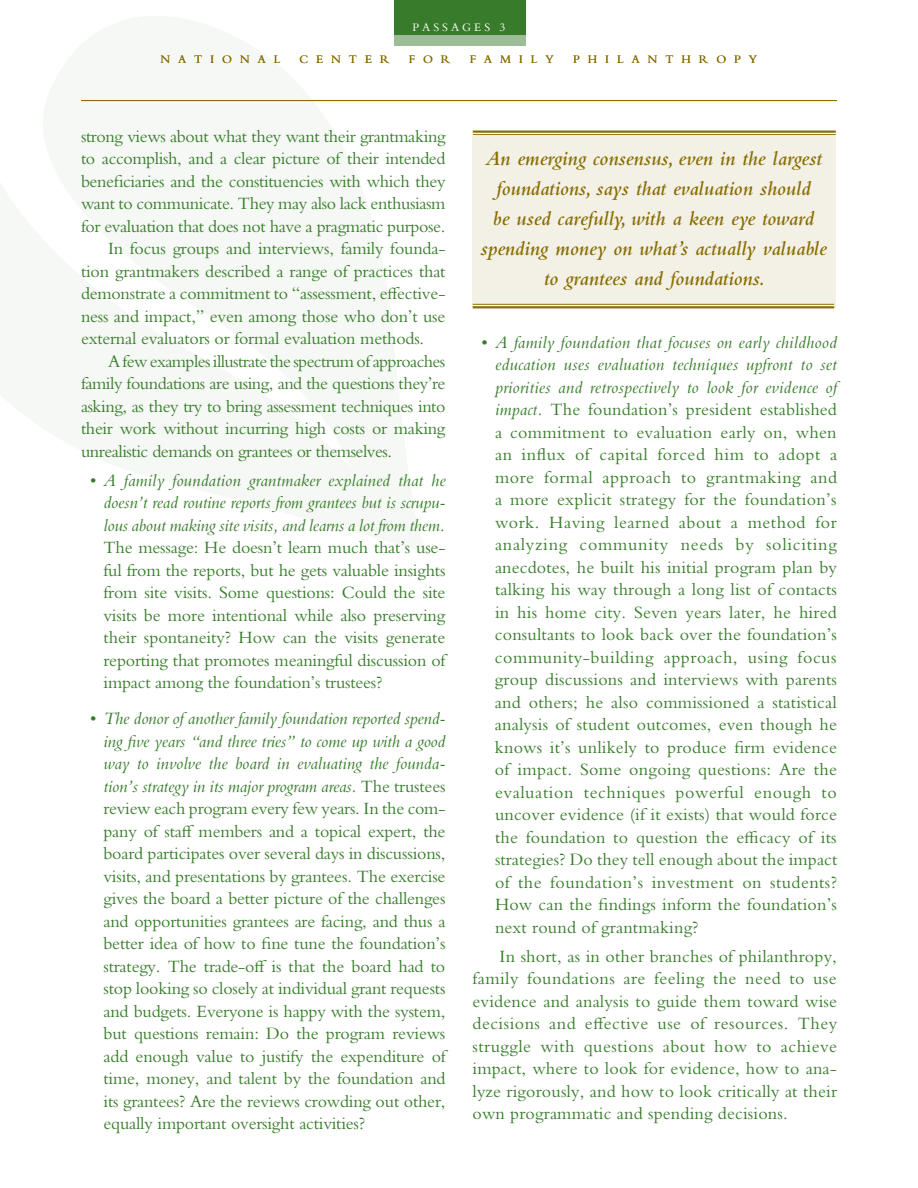
<style>
.page{position:relative;width:918px;height:1188px;background:#fff}
.page>*{position:absolute;margin:0;border:0;box-sizing:border-box;transform-origin:0 0}
.t1{font:italic 600 21px/30px "Bembo Std";color:#886d00;text-align:center}
.t2{font:18px/22.5px "Bembo Std";letter-spacing:-.015em;color:#387c2b;text-align:justify}
.t3{font:italic 18px/22.5px "Bembo Std";letter-spacing:-.01em;color:#387c2b;text-align:justify}
.t4{font:18px "Bembo Std";letter-spacing:-.035em;color:#387c2b}
.t5{font:12px "Bembo Std";letter-spacing:.66em;color:#886d00}
.t6{font:12px "Bembo Std";letter-spacing:.25em;color:#fff}
.s1{font-style:normal}
.s2{font-style:italic}
</style>
<div class="page">
<svg style="left:0;top:16px;width:427px;height:538px;fill:#f5f8f4"></svg>
<div style="left:394px;top:0;width:132px;height:45px;background:#9cbd95"></div>
<div style="left:394px;top:0;width:132px;height:35px;background:#387c2b"></div>
<hr style="left:81px;top:100px;width:756px;height:1px;background:#886d00">
<div style="left:473px;top:136px;width:363px;height:172px;background:#f3f0e6"></div>
<hr style="left:473px;top:130px;width:363px;height:3px;background:#886d00">
<hr style="left:473px;top:134px;width:363px;height:1px;background:#886d00">
<hr style="left:473px;top:304px;width:361px;height:4px;background:#fff">
<hr style="left:473px;top:304px;width:361px;height:1px;background:#886d00">
<hr style="left:473px;top:306px;width:361px;height:2px;background:#886d00">
<p class="t6" style="left:413px;top:20px;width:94px">PASSAGES 3</p>
<p class="t5" style="left:161px;top:52px;width:121px">NATIONAL</p>
<p class="t5" style="left:300px;top:52px;width:92px">CENTER</p>
<p class="t5" style="left:409px;top:52px;width:43px">FOR</p>
<p class="t5" style="left:470px;top:52px;width:86px">FAMILY</p>
<p class="t5" style="left:573px;top:52px;width:186px">PHILANTHROPY</p>
<p class="t2" style="left:81px;top:124px;width:366px">strong views about what they want their grantmaking</p>
<p class="t2" style="left:81px;top:147px;width:366px">to accomplish, and a clear picture of their intended</p>
<p class="t2" style="left:81px;top:169px;width:366px">beneficiaries and the constituencies with which they</p>
<p class="t2" style="left:81px;top:192px;width:366px">want to communicate. They may also lack enthusiasm</p>
<p class="t2" style="left:81px;top:214px;width:366px">for evaluation that does not have a pragmatic purpose.</p>
<p class="t2" style="left:108px;top:237px;width:339px">In focus groups and interviews, family founda-</p>
<p class="t2" style="left:81px;top:259px;width:366px">tion grantmakers described a range of practices that</p>
<p class="t2" style="left:81px;top:282px;width:366px">demonstrate a commitment to “assessment, effective-</p>
<p class="t2" style="left:81px;top:304px;width:366px">ness and impact,” even among those who don’t use</p>
<p class="t2" style="left:81px;top:327px;width:345px">external evaluators or formal evaluation methods.</p>
<p class="t4" style="left:108px;top:351px;width:339px">A few examples illustrate the spectrum of approaches</p>
<p class="t2" style="left:81px;top:372px;width:366px">family foundations are using, and the questions they’re</p>
<p class="t2" style="left:81px;top:394px;width:366px">asking, as they try to bring assessment techniques into</p>
<p class="t2" style="left:81px;top:417px;width:366px">their work without incurring high costs or making</p>
<p class="t2" style="left:81px;top:439px;width:313px">unrealistic demands on grantees or themselves.</p>
<p class="t3" style="left:104px;top:469px;width:344px;text-indent:-14px"><span class="s1">•</span> A family foundation grantmaker explained that he doesn’t read routine reports from grantees but is scrupu&shy;lous about making site visits, and learns a lot from them.</p>
<p class="t2" style="left:104px;top:536px;width:343px">The message: He doesn’t learn much that’s use&shy;ful from the reports, but he gets valuable insights from site visits. Some questions: Could the site visits be more intentional while also preserving their spontaneity? How can the visits generate reporting that promotes meaningful discussion of impact among the foundation’s trustees?</p>
<p class="t2" style="left:104px;top:707px;width:344px;text-indent:-14px">• <span class="s2">The donor of another family foundation reported spend&shy;ing five years “and three tries” to come up with a good way to involve the board in evaluating the founda&shy;tion’s strategy in its major program areas.</span> The trustees review each program every few years. In the com&shy;pany of staff members and a topical expert, the board participates over several days in discussions, visits, and presentations by grantees<span class="s2">.</span> The exercise gives the board a better picture of the challenges and opportunities grantees are facing, and thus a better idea of how to fine tune the foundation’s strategy. The trade-off is that the board had to stop looking so closely at individual grant requests and budgets. Everyone is happy with the system, but questions remain: Do the program reviews add enough value to justify the expenditure of time, money, and talent by the foundation and its grantees? Are the reviews crowding out other, equally important oversight activities?</p>
<p class="t1" style="left:480px;top:143px;width:348px">An emerging consensus, even in the largest foundations, says that evaluation should<br>be used carefully, with a keen eye toward spending money on what’s actually valuable to grantees and foundations.</p>
<p class="t2" style="left:495px;top:330px;width:344px;text-indent:-13px">• <span class="s2">A family foundation that focuses on early childhood education uses evaluation techniques upfront to set priorities and retrospectively to look for evidence of impact.</span> The foundation’s president established a commitment to evaluation early on, when an influx of capital forced him to adopt a more formal approach to grantmaking and a more explicit strategy for the foundation’s work. Having learned about a method for analyzing community needs by soliciting anecdotes, he built his initial program plan by talking his way through a long list of contacts in his home city. Seven years later, he hired consultants to look back over the foundation’s community-building approach, using focus group discussions and interviews with parents and others; he also commissioned a statistical analysis of student outcomes, even though he knows it’s unlikely to produce firm evidence of impact. Some ongoing questions: Are the evaluation techniques powerful enough to uncover evidence (if it exists) that would force the foundation to question the efficacy of its strategies? Do they tell enough about the impact of the foundation’s investment on students?<br>How can the findings inform the foundation’s next round of grantmaking?</p>
<p class="t2" style="left:472px;top:945px;width:366px;text-indent:27px">In short, as in other branches of philanthropy, family foundations are feeling the need to use evidence and analysis to guide them toward wise decisions and effective use of resources. They struggle with questions about how to achieve impact, where to look for evidence, how to ana&shy;lyze rigorously, and how to look critically at their own programmatic and spending decisions.</p>
</div>
